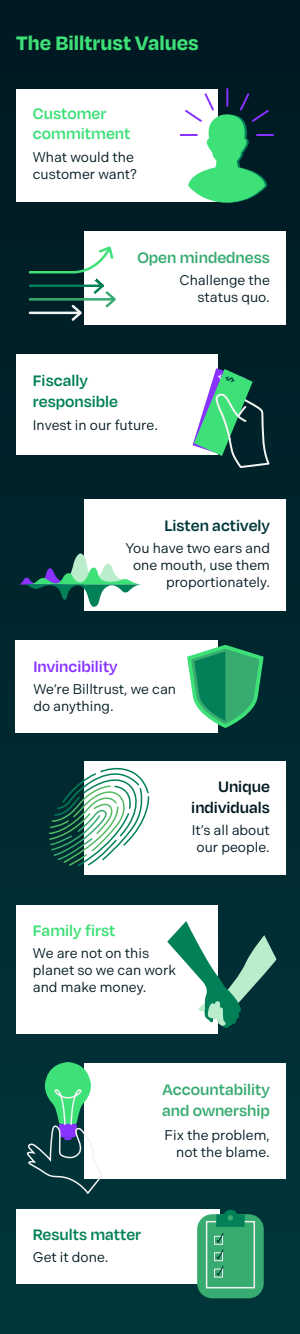
<style>
.page{position:relative;width:300px;height:1334px;background:#fff}
.page>*{position:absolute;margin:0;border:0;box-sizing:border-box;transform-origin:0 0}
.t1{font:700 22.5px "Degular";color:#3ee078}
.t2{font:600 17.5px/21px "Degular";color:#38ab70}
.t3{font:600 17.5px/21px "Degular";color:#028058}
.t4{font:600 17.5px/20px "Degular";color:#3ee078}
.t5{font:600 17.5px/21px "Degular";color:#001821;text-align:right}
.t6{font:600 17.5px "Degular";color:#00373b}
.t7{font:600 17.5px "Degular";color:#83f}
.t8{font:14px/16.8px "Indivisible";color:#001821}
</style>
<div class="page">
<div style="left:0;top:0;width:300px;height:1334px;background:linear-gradient(to bottom,#021922,#00373b)"></div>
<div style="left:84px;top:761px;width:202px;height:113px;background:#fff"></div>
<div style="left:16px;top:640px;width:202px;height:93px;background:#fff"></div>
<div style="left:84px;top:499px;width:202px;height:111px;background:#fff"></div>
<div style="left:16px;top:355px;width:202px;height:100px;background:#fff"></div>
<div style="left:84px;top:231px;width:202px;height:93px;background:#fff"></div>
<div style="left:16px;top:89px;width:202px;height:112px;background:#fff"></div>
<div style="left:16px;top:905px;width:202px;height:129px;background:#fff"></div>
<div style="left:84px;top:1064px;width:202px;height:115px;background:#fff"></div>
<div style="left:16px;top:1209px;width:203px;height:75px;background:#fff"></div>
<svg style="left:19px;top:553px;width:123px;height:54px"></svg>
<svg style="left:27px;top:244px;width:89px;height:79px"></svg>
<svg style="left:167px;top:921px;width:109px;height:107px"></svg>
<svg style="left:48px;top:764px;width:102px;height:104px"></svg>
<svg style="left:25px;top:877px;width:79px;height:457px"></svg>
<svg style="left:45px;top:1062px;width:46px;height:64px;background:#4ebe80"></svg>
<svg style="left:187px;top:645px;width:77px;height:83px;background:#3ea075"></svg>
<div style="left:197px;top:1214px;width:67px;height:84px;background:#38ab70;border-radius:15px"></div>
<div style="left:206px;top:1221px;width:49px;height:67px;border:2px solid #f1f1f1"></div>
<div style="left:214px;top:1236px;width:9px;height:9px;border:1px solid #f1f1f1"></div>
<div style="left:214px;top:1252px;width:9px;height:9px;border:1px solid #f1f1f1"></div>
<div style="left:214px;top:1269px;width:9px;height:9px;border:1px solid #f1f1f1"></div>
<svg style="left:216px;top:1210px;width:29px;height:67px"></svg>
<svg style="left:181px;top:89px;width:92px;height:114px"></svg>
<svg style="left:193px;top:368px;width:78px;height:101px"></svg>
<h1 class="t1" style="left:16px;top:29px;width:184px">The Billtrust Values</h1>
<p class="t4" style="left:33px;top:103px;width:99px">Customer commitment</p>
<p class="t8" style="left:33px;top:149px;width:106px">What would the customer want?</p>
<p class="t2" style="left:137px;top:247px;width:134px">Open mindedness</p>
<p class="t8" style="left:179px;top:272px;width:92px;text-align:right">Challenge the status quo.</p>
<p class="t3" style="left:33px;top:369px;width:87px">Fiscally responsible</p>
<p class="t8" style="left:33px;top:416px;width:127px">Invest in our future.</p>
<p class="t6" style="left:164px;top:515px;width:107px">Listen actively</p>
<p class="t8" style="left:125px;top:540px;width:146px;text-align:right">You have two ears and one mouth, use them proportionately.</p>
<p class="t7" style="left:33px;top:655px;width:86px">Invincibility</p>
<p class="t8" style="left:33px;top:681px;width:144px">We’re Billtrust, we can do anything.</p>
<p class="t5" style="left:191px;top:775px;width:80px">Unique individuals</p>
<p class="t8" style="left:192px;top:822px;width:80px;text-align:center">It’s all about our people.</p>
<p class="t4" style="left:33px;top:920px;width:84px">Family first</p>
<p class="t8" style="left:33px;top:945px;width:145px">We are not on this planet so we can work and make money.</p>
<p class="t2" style="left:162px;top:1078px;width:109px">Accountability and ownership</p>
<p class="t8" style="left:165px;top:1127px;width:107px;text-align:right">Fix the problem, not the blame.</p>
<p class="t3" style="left:33px;top:1224px;width:110px">Results matter</p>
<p class="t8" style="left:33px;top:1249px;width:77px">Get it done.</p>
</div>
